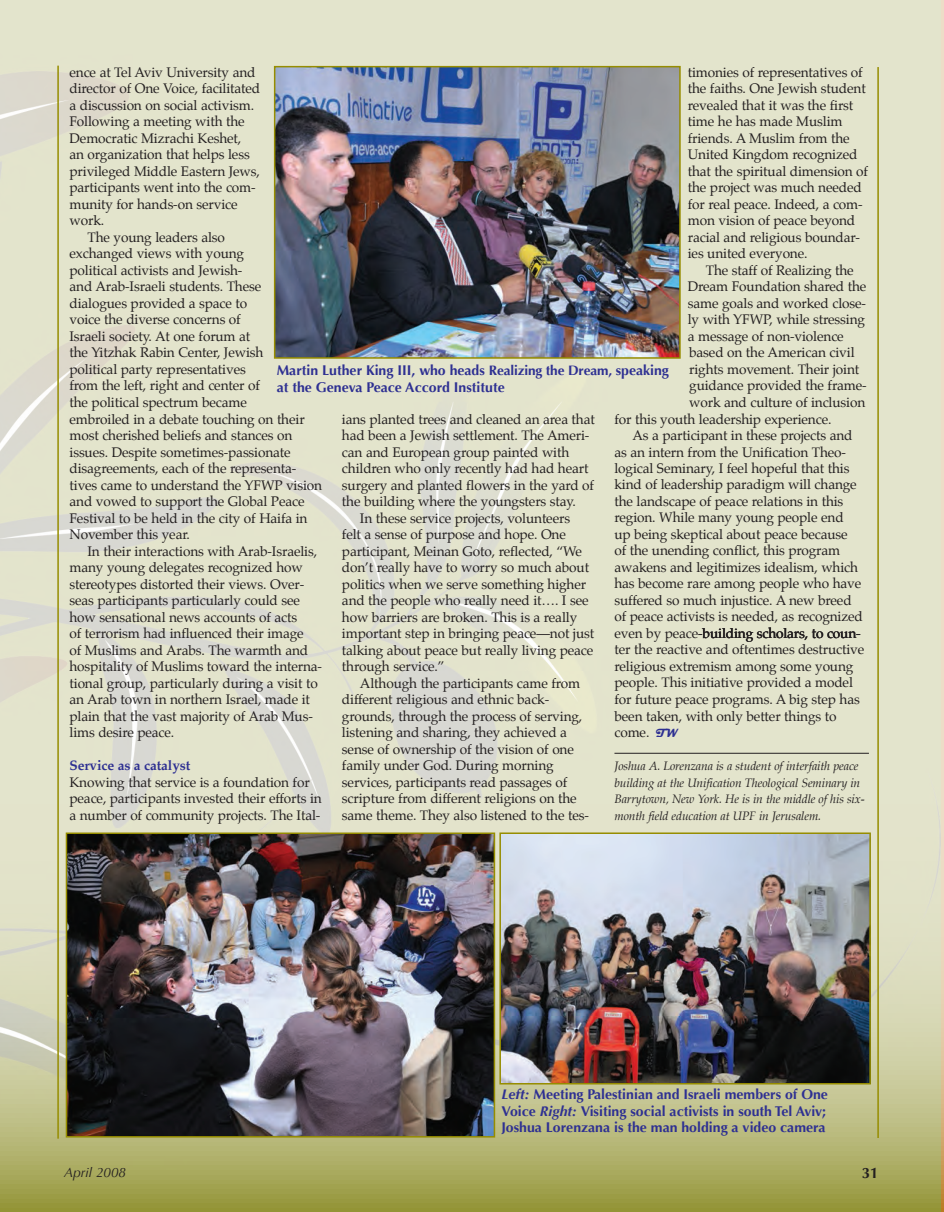
<style>
.page{position:relative;width:944px;height:1212px;background:#fff}
.page>*{position:absolute;margin:0;border:0;box-sizing:border-box;transform-origin:0 0}
.t1{font:700 15px "Optima";color:#231f20}
.t2{font:700 14.1px/16.5px "Optima";color:#2e3092}
.Text{font:13.65px/16.5px "Palatino";letter-spacing:-.01em;color:#231f20}
.Text-2{font:700 13.65px "Palatino";letter-spacing:-.01em;color:#2e3092}
.t3{font:italic 13.5px "Optima";color:#231f20}
.Biography{font:italic 12px/16.5px "Palatino";letter-spacing:-.01em;color:#231f20}
.s1{font-family:"Magneto";font-weight:700;font-size:12px;color:#2e3092}
.s2{font-size:13.65px}
.s3{font-style:italic}
</style>
<div class="page">
<img style="left:0;top:0;width:940px;height:1212px">
<hr style="left:614px;top:753px;width:255px;height:1px;background:#231f20">
<hr style="left:57px;top:66px;width:2px;height:1072px;background:#968d00">
<hr style="left:877px;top:67px;width:2px;height:1071px;background:#968d00">
<img style="left:277px;top:69px;width:401px;height:287px">
<div style="left:274px;top:66px;width:407px;height:293px;border:2px solid #968d00"></div>
<img style="left:69px;top:835px;width:423px;height:299px">
<div style="left:66px;top:832px;width:429px;height:305px;border:2px solid #968d00"></div>
<img style="left:502px;top:835px;width:366px;height:246px">
<div style="left:499px;top:832px;width:372px;height:252px;border:2px solid #968d00"></div>
<div style="left:0;top:110px;width:56px;height:160px;background:#e3e4cc"></div>
<p class="Text" style="left:70px;top:65px;width:192px">ence at Tel Aviv University and director of One Voice, facilitated a discussion on social activism.<br>Following a meeting with the<br>Democratic Mizrachi Keshet,<br>an organization that helps less privileged Middle Eastern Jews, participants went into the com&shy;munity for hands-on service work.</p>
<p class="Text" style="left:70px;top:230px;width:254px;text-indent:18px">The young leaders also<br>exchanged views with young<br>political activists and Jewish-<br>and Arab-Israeli students. These dialogues provided a space to<br>voice the diverse concerns of<br>Israeli society. At one forum at<br>the Yitzhak Rabin Center, Jewish<br>political party representatives<br>from the left, right and center of<br>the political spectrum became<br>embroiled in a debate touching on their most cherished beliefs and stances on issues. Despite sometimes-passionate disagreements, each of the representa&shy;tives came to understand the YFWP vision and vowed to support the Global Peace Festival to be held in the city of Haifa in November this year.</p>
<p class="Text" style="left:70px;top:544px;width:254px;text-indent:18px">In their interactions with Arab-Israelis, many young delegates recognized how stereotypes distorted their views. Over&shy;seas participants particularly could see how sensational news accounts of acts<br>of terrorism had influenced their image<br>of Muslims and Arabs. The warmth and hospitality of Muslims toward the interna&shy;tional group, particularly during a visit to an Arab town in northern Israel, made it plain that the vast majority of Arab Mus&shy;lims desire peace.</p>
<p class="Text-2" style="left:70px;top:757px;width:122px">Service as a catalyst</p>
<p class="Text" style="left:70px;top:775px;width:254px">Knowing that service is a foundation for peace, participants invested their efforts in a number of community projects. The Ital-</p>
<p class="Text" style="left:688px;top:65px;width:182px">timonies of representatives of the faiths. One Jewish student revealed that it was the first time he has made Muslim friends. A Muslim from the<br>United Kingdom recognized that the spiritual dimension of the project was much needed for real peace. Indeed, a com&shy;mon vision of peace beyond racial and religious boundar&shy;ies united everyone.</p>
<p class="Text" style="left:706px;top:263px;width:150px">The staff of Realizing the</p>
<p class="Text" style="left:688px;top:280px;width:180px">Dream Foundation shared the</p>
<p class="Text" style="left:688px;top:296px;width:180px">same goals and worked close-</p>
<p class="Text" style="left:688px;top:313px;width:179px">ly with YFWP, while stressing</p>
<p class="Text" style="left:688px;top:329px;width:158px">a message of non-violence</p>
<p class="Text" style="left:689px;top:346px;width:167px">based on the American civil</p>
<p class="Text" style="left:689px;top:362px;width:172px">rights movement. Their joint</p>
<p class="Text" style="left:689px;top:379px;width:179px">guidance provided the frame-</p>
<p class="Text" style="left:689px;top:395px;width:178px">work and culture of inclusion</p>
<p class="Text" style="left:614px;top:412px;width:219px">for this youth leadership experience.</p>
<p class="Text" style="left:614px;top:428px;width:251px;text-indent:18px">As a participant in these projects and as an intern from the Unification Theo&shy;logical Seminary, I feel hopeful that this kind of leadership paradigm will change the landscape of peace relations in this region. While many young people end<br>up being skeptical about peace because<br>of the unending conflict, this program awakens and legitimizes idealism, which has become rare among people who have suffered so much injustice. A new breed of peace activists is needed, as recognized even by peace-building scholars, to coun&shy;ter the reactive and oftentimes destructive religious extremism among some young people. This initiative provided a model for future peace programs. A big step has been taken, with only better things to come. <span class="s1">TW</span></p>
<p class="Biography" style="left:614px;top:759px;width:252px">Joshua A. Lorenzana is a student of interfaith peace building at the Unification Theological Seminary in Barrytown, New York. He is in the middle of his six&shy;month field education at UPF in Jerusalem.</p>
<p class="t2" style="left:277px;top:363px;width:394px">Martin Luther King III , who heads <span class="s2">Realizing the Dream,</span> speaking at the Geneva Peace Accord I nstitute</p>
<p class="Text" style="left:342px;top:412px;width:254px">ians planted trees and cleaned an area that had been a Jewish settlement. The Ameri&shy;can and European group painted with children who only recently had had heart surgery and planted flowers in the yard of the building where the youngsters stay.</p>
<p class="Text" style="left:342px;top:511px;width:254px;text-indent:18px">In these service projects, volunteers<br>felt a sense of purpose and hope. One participant, Meinan Goto, reflected, “We don’t really have to worry so much about politics when we serve something higher and the people who really need it…. I see how barriers are broken. This is a really important step in bringing peace—not just talking about peace but really living peace through service.”</p>
<p class="Text" style="left:342px;top:676px;width:248px;text-indent:18px">Although the participants came from different religious and ethnic back&shy;grounds, through the process of serving, listening and sharing, they achieved a sense of ownership of the vision of one family under God. During morning services, participants read passages of scripture from different religions on the same theme. They also listened to the tes-</p>
<p class="t2" style="left:501px;top:1086px;width:328px"><span class="s3">Left:</span> Meeting Palestinian and I sraeli members of One<br>Voice <span class="s3">Right:</span> Visiting social activists in south Tel Aviv;<br>Joshua Lorenzana is the man holding a video camera</p>
<p class="t3" style="left:64px;top:1164px;width:63px">April 2008</p>
<p class="t1" style="left:862px;top:1164px;width:18px">31</p>
</div>
